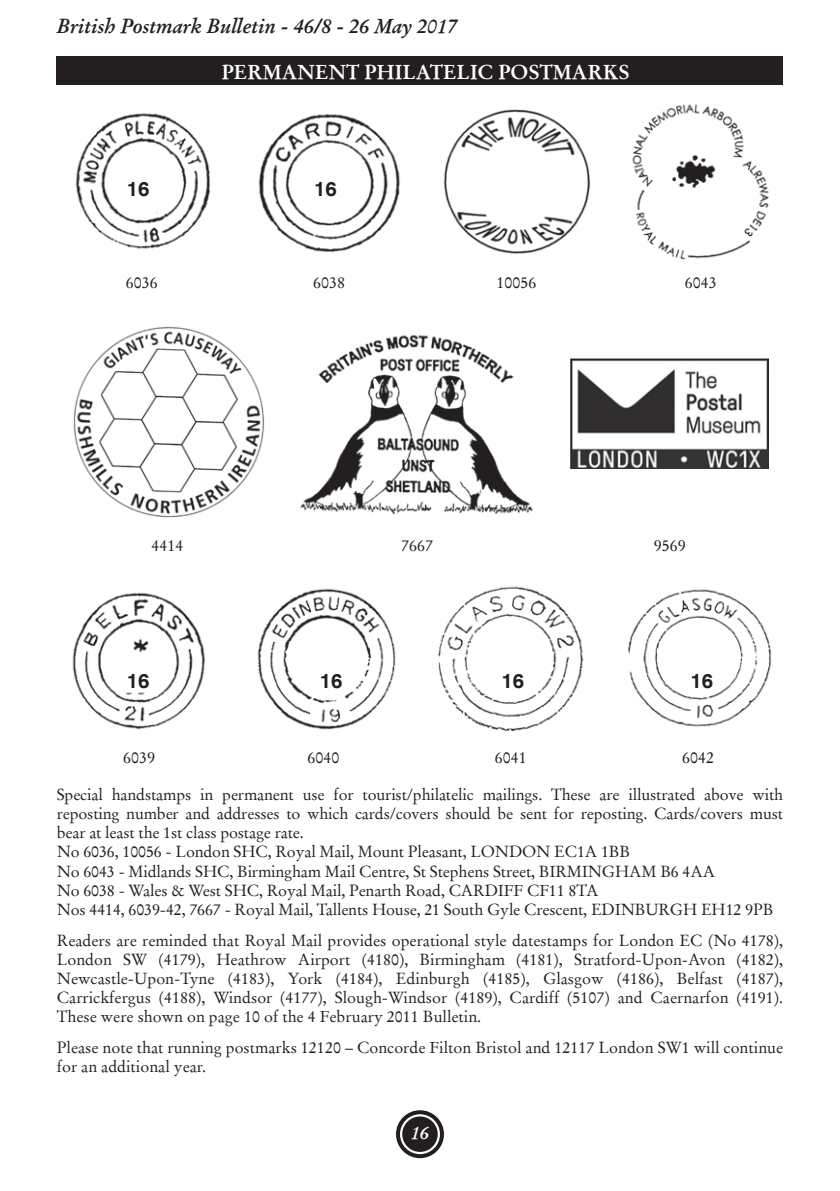
<style>
.page{position:relative;width:840px;height:1191px;background:#fff}
.page>*{position:absolute;margin:0;border:0;box-sizing:border-box;transform-origin:0 0}
.t1{font:italic 700 20px "Stempel Garamond";color:#231f20}
.t2{font:20px "Stempel Garamond Bold 2";color:#fff}
.t3{font:700 20px "Swiss 721 BT";color:#231f20}
.t4{font:italic 700 18px "Stempel Garamond";color:#fff}
.t5{font:16px/19.2px "Stempel Garamond Regular 2";letter-spacing:-.01em;color:#231f20}
</style>
<div class="page">
<div style="left:57px;top:57px;width:725px;height:28px;background:#231f20"></div>
<img style="left:75px;top:113px;width:136px;height:136px">
<img style="left:258px;top:113px;width:142px;height:140px">
<img style="left:443px;top:109px;width:148px;height:145px">
<img style="left:632px;top:104px;width:137px;height:156px">
<img style="left:73px;top:326px;width:192px;height:192px">
<img style="left:300px;top:334px;width:233px;height:181px">
<img style="left:570px;top:359px;width:198px;height:109px">
<img style="left:72px;top:592px;width:134px;height:138px">
<img style="left:257px;top:588px;width:139px;height:142px">
<img style="left:438px;top:586px;width:146px;height:145px">
<img style="left:627px;top:589px;width:145px;height:138px">
<div style="left:396px;top:1110px;width:47px;height:48px;border:4px solid #231f20;border-radius:50%"></div>
<div style="left:402px;top:1116px;width:35px;height:36px;background:#231f20;border-radius:50%"></div>
<p class="t1" style="left:57px;top:17px;width:401px">British Postmark Bulletin - 46/8 - 26 May 2017</p>
<p class="t2" style="left:221px;top:63px;width:409px">PERMANENT PHILATELIC POSTMARKS</p>
<p class="t3" style="left:127px;top:177px;width:24px">16</p>
<p class="t3" style="left:314px;top:177px;width:24px">16</p>
<p class="t5" style="left:126px;top:275px;width:34px">6036</p>
<p class="t5" style="left:313px;top:275px;width:33px">6038</p>
<p class="t5" style="left:496px;top:275px;width:41px">10056</p>
<p class="t5" style="left:684px;top:275px;width:33px">6043</p>
<p class="t5" style="left:151px;top:537px;width:33px">4414</p>
<p class="t5" style="left:401px;top:537px;width:33px">7667</p>
<p class="t5" style="left:653px;top:537px;width:33px">9569</p>
<p class="t3" style="left:127px;top:668px;width:24px">16</p>
<p class="t3" style="left:319px;top:668px;width:24px">16</p>
<p class="t3" style="left:501px;top:668px;width:24px">16</p>
<p class="t3" style="left:690px;top:668px;width:24px">16</p>
<p class="t5" style="left:123px;top:749px;width:33px">6039</p>
<p class="t5" style="left:307px;top:749px;width:33px">6040</p>
<p class="t5" style="left:494px;top:749px;width:34px">6041</p>
<p class="t5" style="left:681px;top:749px;width:33px">6042</p>
<p class="t5" style="left:57px;top:786px;width:727px">Special handstamps in permanent use for tourist/philatelic mailings. These are illustrated above with reposting number and addresses to which cards/covers should be sent for reposting. Cards/covers must bear at least the 1st class postage rate.<br>No 6036, 10056 - London SHC, Royal Mail, Mount Pleasant, LONDON EC1A 1BB<br>No 6043 - Midlands SHC, Birmingham Mail Centre, St Stephens Street, BIRMINGHAM B6 4AA<br>No 6038 - Wales &amp; West SHC, Royal Mail, Penarth Road, CARDIFF CF11 8TA<br>Nos 4414, 6039-42, 7667 - Royal Mail, Tallents House, 21 South Gyle Crescent, EDINBURGH EH12 9PB</p>
<p class="t5" style="left:57px;top:931px;width:727px;text-align:justify">Readers are reminded that Royal Mail provides operational style datestamps for London EC (No 4178), London SW (4179), Heathrow Airport (4180), Birmingham (4181), Stratford-Upon-Avon (4182), Newcastle-Upon-Tyne (4183), York (4184), Edinburgh (4185), Glasgow (4186), Belfast (4187), Carrickfergus (4188), Windsor (4177), Slough-Windsor (4189), Cardiff (5107) and Caernarfon (4191).<br>These were shown on page 10 of the 4 February 2011 Bulletin.</p>
<p class="t5" style="left:57px;top:1039px;width:727px">Please note that running postmarks 12120 – Concorde Filton Bristol and 12117 London SW1 will continue for an additional year.</p>
<p class="t4" style="left:411px;top:1125px;width:19px">16</p>
</div>
